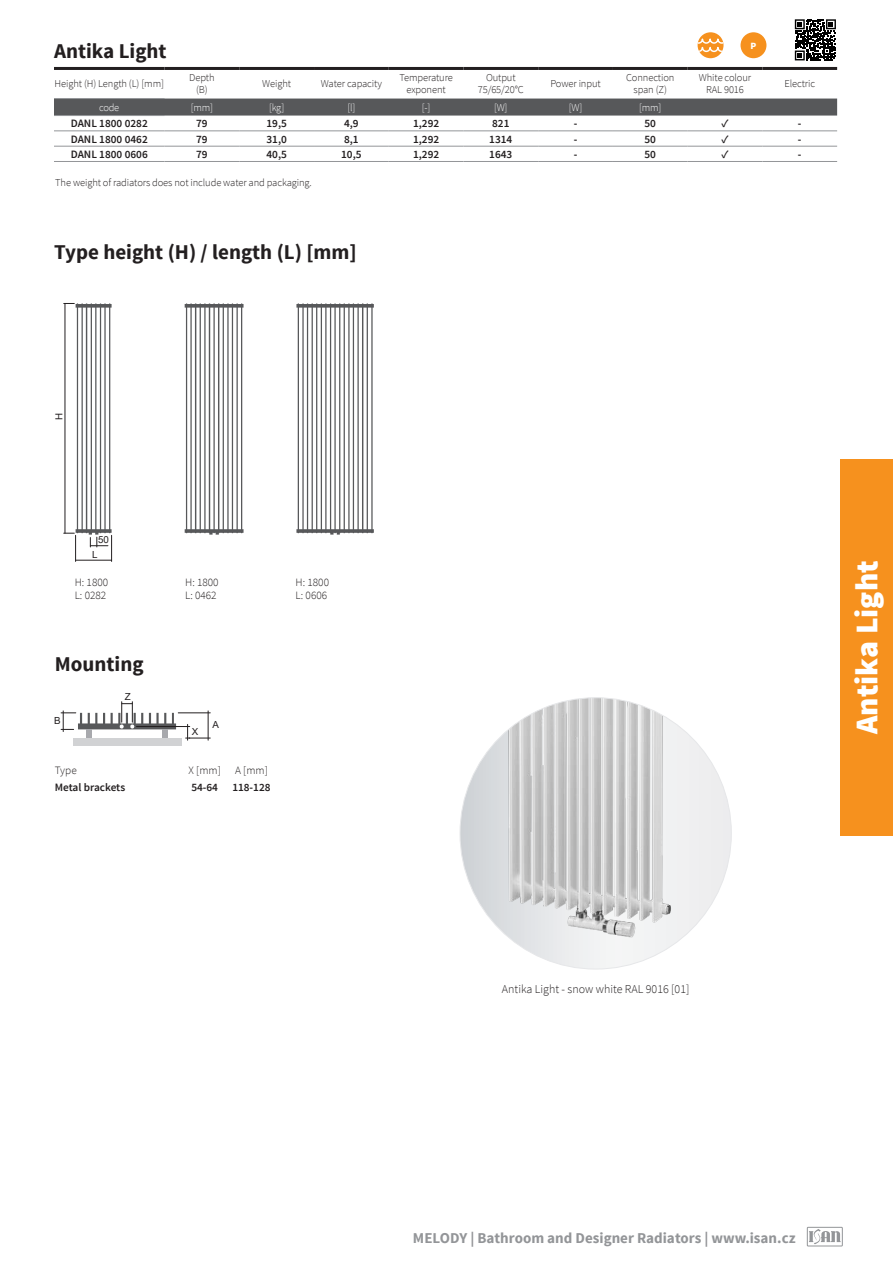
<style>
.page{position:relative;width:893px;height:1263px;background:#fff}
.page>*{position:absolute;margin:0;border:0;box-sizing:border-box;transform-origin:0 0}
.t1{font:900 31.5px "Source Sans Pro";color:#fff}
.t2{font:700 21px "Source Sans Pro";color:#231f20}
.t3{font:700 15px "Source Sans Pro";color:#939598}
.t4{font:300 12px "Source Sans Pro";color:#231f20}
.t5{font:600 11.25px "Source Sans Pro";color:#231f20}
.t6{font:300 11.25px/13.5px "Source Sans Pro";color:#231f20}
.t7{font:300 10.5px/12px "Source Sans Pro";letter-spacing:-.01em;color:#231f20;text-align:center}
.t8{font:300 10.5px "Source Sans Pro";letter-spacing:-.025em;color:#fff}
.t9{font:9.75px "Arial";color:#231f20}
.t10{font:900 9.45px "Source Sans Pro";color:#fff}
</style>
<div class="page">
<div style="left:840px;top:459px;width:53px;height:376px;background:#f6911e"></div>
<div style="left:807px;top:1227px;width:36px;height:19px;border:1px solid #939598"></div>
<svg style="left:809px;top:1229px;width:32px;height:15px"></svg>
<svg style="left:185px;top:303px;width:59px;height:232px"></svg>
<svg style="left:296px;top:303px;width:78px;height:232px"></svg>
<svg style="left:64px;top:303px;width:48px;height:258px"></svg>
<div style="left:54px;top:99px;width:783px;height:17px;background:#57585a"></div>
<hr style="left:54px;top:98px;width:111px;height:1px;background:#939598">
<hr style="left:54px;top:115px;width:111px;height:1px;background:#939598">
<hr style="left:54px;top:131px;width:111px;height:1px;background:#939598">
<hr style="left:165px;top:131px;width:74px;height:1px;background:#939598">
<hr style="left:239px;top:131px;width:75px;height:1px;background:#939598">
<hr style="left:314px;top:131px;width:75px;height:1px;background:#939598">
<hr style="left:389px;top:131px;width:74px;height:1px;background:#939598">
<hr style="left:463px;top:131px;width:75px;height:1px;background:#939598">
<hr style="left:538px;top:131px;width:75px;height:1px;background:#939598">
<hr style="left:613px;top:131px;width:75px;height:1px;background:#939598">
<hr style="left:688px;top:131px;width:74px;height:1px;background:#939598">
<hr style="left:762px;top:131px;width:75px;height:1px;background:#939598">
<hr style="left:54px;top:146px;width:111px;height:1px;background:#939598">
<hr style="left:165px;top:146px;width:74px;height:1px;background:#939598">
<hr style="left:239px;top:146px;width:75px;height:1px;background:#939598">
<hr style="left:314px;top:146px;width:75px;height:1px;background:#939598">
<hr style="left:389px;top:146px;width:74px;height:1px;background:#939598">
<hr style="left:463px;top:146px;width:75px;height:1px;background:#939598">
<hr style="left:538px;top:146px;width:75px;height:1px;background:#939598">
<hr style="left:613px;top:146px;width:75px;height:1px;background:#939598">
<hr style="left:688px;top:146px;width:74px;height:1px;background:#939598">
<hr style="left:762px;top:146px;width:75px;height:1px;background:#939598">
<hr style="left:538px;top:161px;width:75px;height:1px;background:#939598">
<hr style="left:688px;top:161px;width:74px;height:1px;background:#939598">
<hr style="left:762px;top:161px;width:75px;height:1px;background:#939598">
<hr style="left:165px;top:67px;width:74px;height:3px;background:#231f20">
<hr style="left:239px;top:67px;width:75px;height:3px;background:#231f20">
<hr style="left:314px;top:67px;width:75px;height:3px;background:#231f20">
<hr style="left:389px;top:67px;width:74px;height:3px;background:#231f20">
<hr style="left:463px;top:67px;width:75px;height:3px;background:#231f20">
<hr style="left:538px;top:67px;width:75px;height:3px;background:#231f20">
<hr style="left:613px;top:67px;width:75px;height:3px;background:#231f20">
<hr style="left:688px;top:67px;width:74px;height:3px;background:#231f20">
<hr style="left:762px;top:67px;width:75px;height:3px;background:#231f20">
<hr style="left:54px;top:161px;width:111px;height:1px;background:#939598">
<hr style="left:165px;top:161px;width:74px;height:1px;background:#939598">
<hr style="left:239px;top:161px;width:75px;height:1px;background:#939598">
<hr style="left:314px;top:161px;width:75px;height:1px;background:#939598">
<hr style="left:389px;top:161px;width:74px;height:1px;background:#939598">
<hr style="left:463px;top:161px;width:75px;height:1px;background:#939598">
<hr style="left:613px;top:161px;width:75px;height:1px;background:#939598">
<hr style="left:54px;top:67px;width:111px;height:3px;background:#231f20">
<div style="left:163px;top:729px;width:5px;height:9px;background:#a8a9ad"></div>
<div style="left:86px;top:729px;width:5px;height:9px;background:#a8a9ad"></div>
<div style="left:73px;top:738px;width:108px;height:7px;background:#d1d2d4"></div>
<hr style="left:136px;top:726px;width:54px;height:1px;background:#231f20">
<hr style="left:178px;top:713px;width:32px;height:1px;background:#231f20">
<svg style="left:186px;top:711px;width:24px;height:29px"></svg>
<svg style="left:61px;top:702px;width:115px;height:29px"></svg>
<svg style="left:794px;top:19px;width:39px;height:42px"></svg>
<svg style="left:795px;top:19px;width:41px;height:41px"></svg>
<div style="left:698px;top:32px;width:25px;height:26px;background:#f6911e;border-radius:50%"></div>
<svg style="left:698px;top:38px;width:25px;height:15px"></svg>
<div style="left:740px;top:32px;width:26px;height:26px;background:#f6911e;border-radius:50%"></div>
<img style="left:460px;top:698px;width:271px;height:271px;border-radius:136px">
<h2 class="t2" style="left:54px;top:38px;width:114px">Antika Light</h2>
<p class="t10" style="left:751px;top:39px;width:7px">P</p>
<p class="t7" style="left:55px;top:78px;width:111px">Height (H) Length (L) [mm]</p>
<p class="t7" style="left:189px;top:72px;width:27px">Depth (B)</p>
<p class="t7" style="left:262px;top:78px;width:30px">Weight</p>
<p class="t7" style="left:321px;top:78px;width:63px">Water capacity</p>
<p class="t7" style="left:399px;top:72px;width:55px">Temperature exponent</p>
<p class="t7" style="left:478px;top:72px;width:47px">Output<br>75/65/20°C</p>
<p class="t7" style="left:550px;top:78px;width:52px">Power input</p>
<p class="t7" style="left:626px;top:72px;width:50px">Connection span (Z)</p>
<p class="t7" style="left:699px;top:72px;width:54px">White colour<br>RAL 9016</p>
<p class="t7" style="left:784px;top:78px;width:32px">Electric</p>
<p class="t8" style="left:99px;top:101px;width:22px">code</p>
<p class="t8" style="left:191px;top:101px;width:24px">[mm]</p>
<p class="t8" style="left:269px;top:101px;width:17px">[kg]</p>
<p class="t8" style="left:347px;top:101px;width:9px">[l]</p>
<p class="t8" style="left:422px;top:101px;width:10px">[-]</p>
<p class="t8" style="left:494px;top:101px;width:15px">[W]</p>
<p class="t8" style="left:569px;top:101px;width:15px">[W]</p>
<p class="t8" style="left:639px;top:101px;width:24px">[mm]</p>
<p class="t5" style="left:71px;top:117px;width:79px">DANL 1800 0282</p>
<p class="t5" style="left:196px;top:116px;width:13px">79</p>
<p class="t5" style="left:266px;top:116px;width:22px">19,5</p>
<p class="t5" style="left:344px;top:116px;width:16px">4,9</p>
<p class="t5" style="left:413px;top:116px;width:28px">1,292</p>
<p class="t5" style="left:492px;top:116px;width:19px">821</p>
<p class="t5" style="left:574px;top:116px;width:5px">-</p>
<p class="t5" style="left:644px;top:116px;width:13px">50</p>
<p class="t5" style="left:721px;top:116px;width:9px">✓</p>
<p class="t5" style="left:798px;top:116px;width:5px">-</p>
<p class="t5" style="left:71px;top:132px;width:79px">DANL 1800 0462</p>
<p class="t5" style="left:196px;top:132px;width:13px">79</p>
<p class="t5" style="left:266px;top:132px;width:22px">31,0</p>
<p class="t5" style="left:344px;top:132px;width:16px">8,1</p>
<p class="t5" style="left:413px;top:132px;width:28px">1,292</p>
<p class="t5" style="left:489px;top:132px;width:25px">1314</p>
<p class="t5" style="left:574px;top:132px;width:5px">-</p>
<p class="t5" style="left:644px;top:132px;width:13px">50</p>
<p class="t5" style="left:721px;top:132px;width:9px">✓</p>
<p class="t5" style="left:798px;top:132px;width:5px">-</p>
<p class="t5" style="left:71px;top:147px;width:79px">DANL 1800 0606</p>
<p class="t5" style="left:196px;top:147px;width:13px">79</p>
<p class="t5" style="left:266px;top:147px;width:22px">40,5</p>
<p class="t5" style="left:341px;top:147px;width:22px">10,5</p>
<p class="t5" style="left:413px;top:147px;width:28px">1,292</p>
<p class="t5" style="left:489px;top:147px;width:25px">1643</p>
<p class="t5" style="left:574px;top:147px;width:5px">-</p>
<p class="t5" style="left:644px;top:147px;width:13px">50</p>
<p class="t5" style="left:721px;top:147px;width:9px">✓</p>
<p class="t5" style="left:798px;top:147px;width:5px">-</p>
<p class="t7" style="left:55px;top:177px;width:258px">The weight of radiators does not include water and packaging.</p>
<h2 class="t2" style="left:54px;top:238px;width:304px">Type height (H) / length (L) [mm]</h2>
<p class="t9" style="left:52px;top:420px;width:9px;rotate:-90deg">H</p>
<p class="t9" style="left:98px;top:533px;width:12px">50</p>
<p class="t6" style="left:75px;top:575px;width:35px">H: 1800<br>L: 0282</p>
<p class="t6" style="left:185px;top:575px;width:35px">H: 1800<br>L: 0462</p>
<p class="t6" style="left:296px;top:575px;width:35px">H: 1800<br>L: 0606</p>
<p class="t9" style="left:92px;top:547px;width:7px">L</p>
<h2 class="t2" style="left:55px;top:650px;width:90px">Mounting</h2>
<p class="t9" style="left:54px;top:714px;width:8px">B</p>
<p class="t9" style="left:125px;top:689px;width:7px">Z</p>
<p class="t9" style="left:192px;top:725px;width:8px">X</p>
<p class="t9" style="left:213px;top:718px;width:8px">A</p>
<p class="t6" style="left:55px;top:763px;width:23px">Type</p>
<p class="t6" style="left:189px;top:763px;width:34px">X [mm]</p>
<p class="t6" style="left:235px;top:763px;width:34px">A [mm]</p>
<p class="t5" style="left:55px;top:780px;width:72px">Metal brackets</p>
<p class="t5" style="left:191px;top:780px;width:28px">54-64</p>
<p class="t5" style="left:232px;top:780px;width:40px">118-128</p>
<h1 class="t1" style="left:846px;top:734px;width:175px;rotate:-90deg">Antika Light</h1>
<p class="t4" style="left:502px;top:981px;width:189px">Antika Light - snow white RAL 9016 [01]</p>
<h3 class="t3" style="left:413px;top:1228px;width:384px">MELODY | Bathroom and Designer Radiators | www.isan.cz</h3>
</div>
